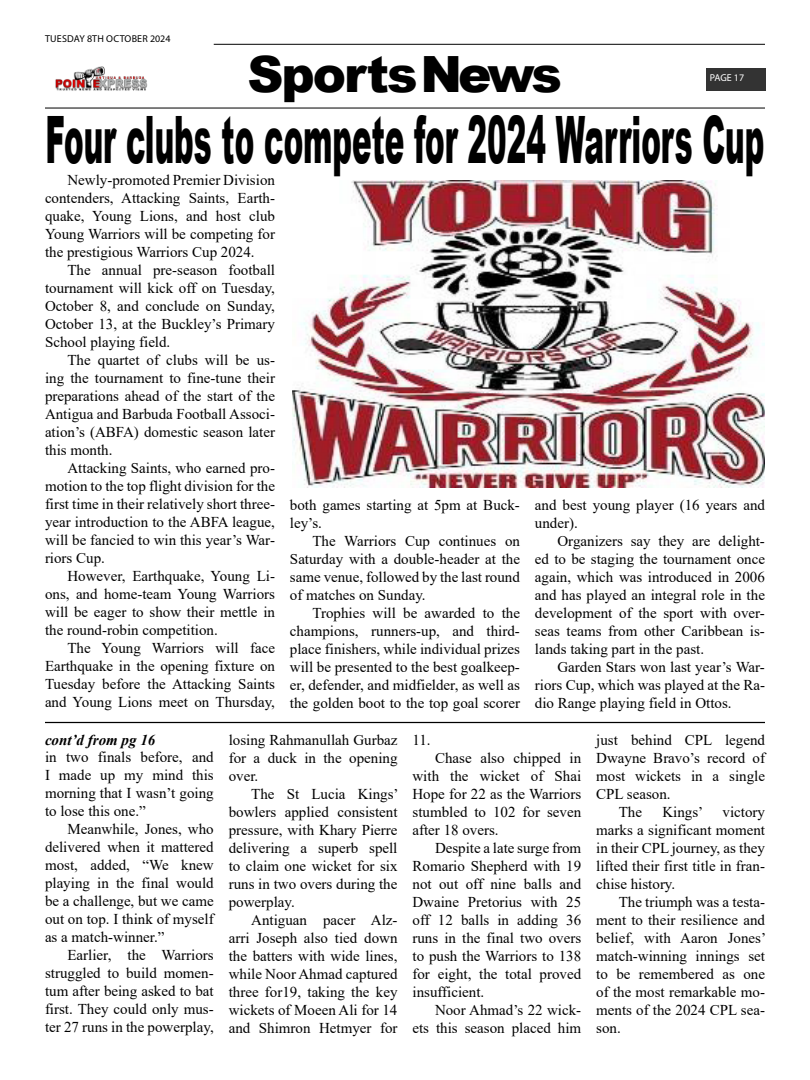
<style>
.page{position:relative;width:810px;height:1080px;background:#fff}
.page>*{position:absolute;margin:0;border:0;box-sizing:border-box;transform-origin:0 0}
.t1{font:900 65.38px "Arial";color:#000;scale:.45 1}
.t2{font:900 50px "Arial";letter-spacing:-.04em;color:#000}
.t3{font:15px/18px "Times New Roman";color:#000;text-align:justify}
.t4{font:italic 700 15px "Times New Roman";color:#000}
.t5{font:10px "Myriad Pro";letter-spacing:.02em;color:#000}
.t6{font:10px "Myriad Pro";letter-spacing:-.005em;color:#fff}
</style>
<div class="page">
<hr style="left:45px;top:107px;width:720px;height:2px;background:#333">
<hr style="left:214px;top:44px;width:551px;height:1px;background:#333">
<div style="left:706px;top:68px;width:60px;height:23px;background:#333"></div>
<img style="left:55px;top:66px;width:93px;height:25px">
<hr style="left:45px;top:722px;width:720px;height:1px;background:#000">
<img style="left:292px;top:180px;width:473px;height:307px">
<p class="t5" style="left:45px;top:33px;width:127px">TUESDAY 8TH OCTOBER 2024</p>
<h2 class="t2" style="left:248px;top:38px;width:316px">SportsNews</h2>
<p class="t6" style="left:710px;top:72px;width:36px">PAGE 17</p>
<h1 class="t1" style="left:46px;top:92px;width:1599px">Four clubs to compete for 2024 Warriors Cup</h1>
<p class="t3" style="left:45px;top:171px;width:232px;text-indent:22px">Newly-promoted Premier Division contenders, Attacking Saints, Earth&shy;quake, Young Lions, and host club Young Warriors will be competing for the prestigious Warriors Cup 2024.</p>
<p class="t3" style="left:45px;top:261px;width:232px;text-indent:22px">The annual pre-season football tournament will kick off on Tuesday, October 8, and conclude on Sunday, October 13, at the Buckley’s Primary School playing field.</p>
<p class="t3" style="left:45px;top:351px;width:232px;text-indent:22px">The quartet of clubs will be us&shy;ing the tournament to fine-tune their preparations ahead of the start of the Antigua and Barbuda Football Associ&shy;ation’s (ABFA) domestic season later this month.</p>
<p class="t3" style="left:45px;top:459px;width:232px;text-indent:22px">Attacking Saints, who earned pro&shy;motion to the top flight division for the first time in their relatively short three&shy;year introduction to the ABFA league, will be fancied to win this year’s War&shy;riors Cup.</p>
<p class="t3" style="left:45px;top:567px;width:232px;text-indent:22px">However, Earthquake, Young Li&shy;ons, and home-team Young Warriors will be eager to show their mettle in the round-robin competition.</p>
<p class="t3" style="left:45px;top:639px;width:232px;text-indent:22px">The Young Warriors will face Earthquake in the opening fixture on Tuesday before the Attacking Saints and Young Lions meet on Thursday,</p>
<p class="t3" style="left:290px;top:496px;width:231px">both games starting at 5pm at Buck&shy;ley’s.</p>
<p class="t3" style="left:290px;top:532px;width:232px;text-indent:22px">The Warriors Cup continues on Saturday with a double-header at the same venue, followed by the last round of matches on Sunday.</p>
<p class="t3" style="left:290px;top:604px;width:232px;text-indent:22px">Trophies will be awarded to the champions, runners-up, and third&shy;place finishers, while individual prizes will be presented to the best goalkeep&shy;er, defender, and midfielder, as well as the golden boot to the top goal scorer</p>
<p class="t3" style="left:535px;top:496px;width:232px">and best young player (16 years and under).</p>
<p class="t3" style="left:535px;top:532px;width:232px;text-indent:22px">Organizers say they are delight&shy;ed to be staging the tournament once again, which was introduced in 2006 and has played an integral role in the development of the sport with over&shy;seas teams from other Caribbean is&shy;lands taking part in the past.</p>
<p class="t3" style="left:535px;top:658px;width:232px;text-indent:22px">Garden Stars won last year’s War&shy;riors Cup, which was played at the Ra&shy;dio Range playing field in Ottos.</p>
<p class="t4" style="left:45px;top:730px;width:112px">cont’d from pg 16</p>
<p class="t3" style="left:45px;top:748px;width:170px">in two finals before, and I made up my mind this morning that I wasn’t going to lose this one.”</p>
<p class="t3" style="left:45px;top:820px;width:170px;text-indent:22px">Meanwhile, Jones, who delivered when it mattered most, added, “We knew playing in the final would be a challenge, but we came out on top. I think of myself as a match-winner.”</p>
<p class="t3" style="left:45px;top:946px;width:170px;text-indent:22px">Earlier, the Warriors struggled to build momen&shy;tum after being asked to bat first. They could only mus&shy;ter 27 runs in the powerplay,</p>
<p class="t3" style="left:229px;top:731px;width:170px">losing Rahmanullah Gurbaz for a duck in the opening over.</p>
<p class="t3" style="left:229px;top:785px;width:171px;text-indent:22px">The St Lucia Kings’ bowlers applied consistent pressure, with Khary Pierre delivering a superb spell to claim one wicket for six runs in two overs during the powerplay.</p>
<p class="t3" style="left:229px;top:911px;width:170px;text-indent:22px">Antiguan pacer Alz&shy;arri Joseph also tied down the batters with wide lines, while Noor Ahmad captured three for19, taking the key wickets of Moeen Ali for 14 and Shimron Hetmyer for</p>
<p class="t3" style="left:412px;top:731px;width:20px">11.</p>
<p class="t3" style="left:412px;top:749px;width:170px;text-indent:22px">Chase also chipped in with the wicket of Shai Hope for 22 as the Warriors stumbled to 102 for seven after 18 overs.</p>
<p class="t3" style="left:412px;top:839px;width:170px;text-indent:22px">Despite a late surge from Romario Shepherd with 19 not out off nine balls and Dwaine Pretorius with 25 off 12 balls in adding 36 runs in the final two overs to push the Warriors to 138 for eight, the total proved insufficient.</p>
<p class="t3" style="left:412px;top:1001px;width:170px;text-align:right">Noor Ahmad’s 22 wick-<br>ets this season placed him</p>
<p class="t3" style="left:596px;top:731px;width:170px">just behind CPL legend</p>
<p class="t3" style="left:596px;top:749px;width:170px">Dwayne Bravo’s record of</p>
<p class="t3" style="left:596px;top:767px;width:170px">most wickets in a single</p>
<p class="t3" style="left:596px;top:785px;width:76px">CPL season.</p>
<p class="t3" style="left:619px;top:803px;width:25px">The</p>
<p class="t3" style="left:662px;top:803px;width:42px">Kings’</p>
<p class="t3" style="left:596px;top:803px;width:170px;text-indent:126px">victory marks a significant moment in their CPL journey, as they lifted their first title in fran&shy;chise history.</p>
<p class="t3" style="left:596px;top:893px;width:171px;text-indent:22px">The triumph was a testa&shy;ment to their resilience and belief, with Aaron Jones’ match-winning innings set to be remembered as one of the most remarkable mo&shy;ments of the 2024 CPL sea&shy;son.</p>
</div>
